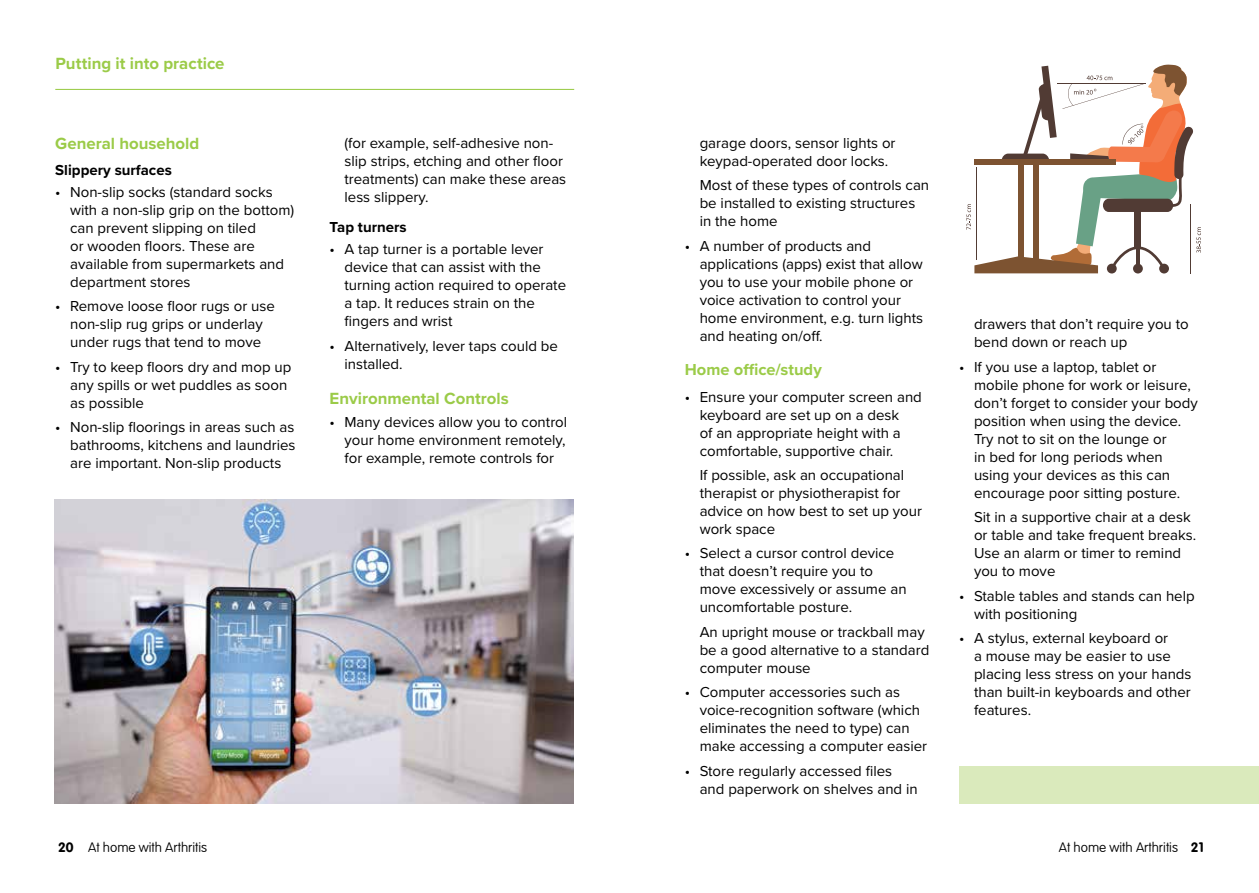
<style>
.page{position:relative;width:1259px;height:893px;background:#fff}
.page>*{position:absolute;margin:0;border:0;box-sizing:border-box;transform-origin:0 0}
.t1{font:700 16.8px "Proxima Nova";color:#9bcb48}
.t2{font:700 16.5px "Proxima Nova";letter-spacing:.005em;color:#9bcb48}
.t3{font:15px/18px "Proxima Nova";color:#000}
.t4{font:700 15px "Proxima Nova";color:#000}
.t5{font:100 13.5px "VAG Rounded";color:#000}
.s1{font-family:"VAG Rounded Bold";font-weight:400}
</style>
<div class="page">
<hr style="left:55px;top:89px;width:519px;height:1px;background:#9bcb48">
<hr style="left:1190px;top:204px;width:1px;height:70px;background:#513b34">
<svg style="left:966px;top:64px;width:235px;height:209px"></svg>
<img style="left:54px;top:500px;width:519px;height:304px">
<div style="left:960px;top:766px;width:299px;height:38px;background:#daeabc"></div>
<p class="t1" style="left:56px;top:50px;width:170px">Putting it into practice</p>
<p class="t1" style="left:55px;top:131px;width:146px">General household</p>
<p class="t4" style="left:55px;top:159px;width:118px">Slippery surfaces</p>
<p class="t3" style="left:70px;top:182px;width:226px;text-indent:-15px">• Non-slip socks (standard socks with a non-slip grip on the bottom) can prevent slipping on tiled<br>or wooden floors. These are available from supermarkets and department stores</p>
<p class="t3" style="left:55px;top:297px;width:221px;text-align:center">• Remove loose floor rugs or use non-slip rug grips or underlay under rugs that tend to move</p>
<p class="t3" style="left:70px;top:357px;width:223px;text-indent:-15px">• Try to keep floors dry and mop up any spills or wet puddles as soon as possible</p>
<p class="t3" style="left:70px;top:418px;width:227px;text-align:justify;text-indent:-15px">• Non-slip floorings in areas such as bathrooms, kitchens and laundries are important. Non-slip products</p>
<p class="t3" style="left:344px;top:133px;width:223px">(for example, self-adhesive non&shy;slip strips, etching and other floor treatments) can make these areas less slippery.</p>
<p class="t4" style="left:330px;top:216px;width:79px">Tap turners</p>
<p class="t3" style="left:344px;top:240px;width:223px;text-indent:-15px">• A tap turner is a portable lever device that can assist with the turning action required to operate a tap. It reduces strain on the fingers and wrist</p>
<p class="t3" style="left:344px;top:336px;width:215px;text-indent:-15px">• Alternatively, lever taps could be installed.</p>
<p class="t1" style="left:330px;top:385px;width:181px">Environmental Controls</p>
<p class="t3" style="left:344px;top:413px;width:224px;text-align:justify;text-indent:-15px">• Many devices allow you to control your home environment remotely, for example, remote controls for</p>
<p class="t3" style="left:699px;top:133px;width:197px">garage doors, sensor lights or keypad-operated door locks.</p>
<p class="t3" style="left:699px;top:176px;width:231px">Most of these types of controls can be installed to existing structures in the home</p>
<p class="t3" style="left:699px;top:236px;width:225px;text-indent:-15px">• A number of products and applications (apps) exist that allow you to use your mobile phone or voice activation to control your home environment, e.g. turn lights and heating on/off.</p>
<p class="t2" style="left:685px;top:357px;width:139px">Home office/study</p>
<p class="t3" style="left:699px;top:387px;width:224px;text-indent:-15px">• Ensure your computer screen and keyboard are set up on a desk<br>of an appropriate height with a comfortable, supportive chair.</p>
<p class="t3" style="left:699px;top:465px;width:224px">If possible, ask an occupational therapist or physiotherapist for advice on how best to set up your work space</p>
<p class="t3" style="left:699px;top:544px;width:208px;text-indent:-15px">• Select a cursor control device that doesn’t require you to move excessively or assume an uncomfortable posture.</p>
<p class="t3" style="left:699px;top:622px;width:231px">An upright mouse or trackball may be a good alternative to a standard computer mouse</p>
<p class="t3" style="left:699px;top:682px;width:229px;text-indent:-15px">• Computer accessories such as voice-recognition software (which eliminates the need to type) can make accessing a computer easier</p>
<p class="t3" style="left:699px;top:761px;width:220px;text-indent:-15px">• Store regularly accessed files and paperwork on shelves and in</p>
<p class="t3" style="left:974px;top:315px;width:216px">drawers that don’t require you to bend down or reach up</p>
<p class="t3" style="left:974px;top:357px;width:225px;text-indent:-15px">• If you use a laptop, tablet or mobile phone for work or leisure, don’t forget to consider your body position when using the device.<br>Try not to sit on the lounge or<br>in bed for long periods when using your devices as this can encourage poor sitting posture.</p>
<p class="t3" style="left:974px;top:507px;width:224px">Sit in a supportive chair at a desk or table and take frequent breaks.<br>Use an alarm or timer to remind you to move</p>
<p class="t3" style="left:974px;top:586px;width:222px;text-indent:-15px">• Stable tables and stands can help with positioning</p>
<p class="t3" style="left:974px;top:628px;width:219px;text-indent:-15px">• A stylus, external keyboard or<br>a mouse may be easier to use placing less stress on your hands than built-in keyboards and other features.</p>
<p class="t5" style="left:58px;top:840px;width:151px"><span class="s1">20</span> At home with Arthritis</p>
<p class="t5" style="left:1058px;top:840px;width:146px">At home with Arthritis <span class="s1">21</span></p>
</div>
